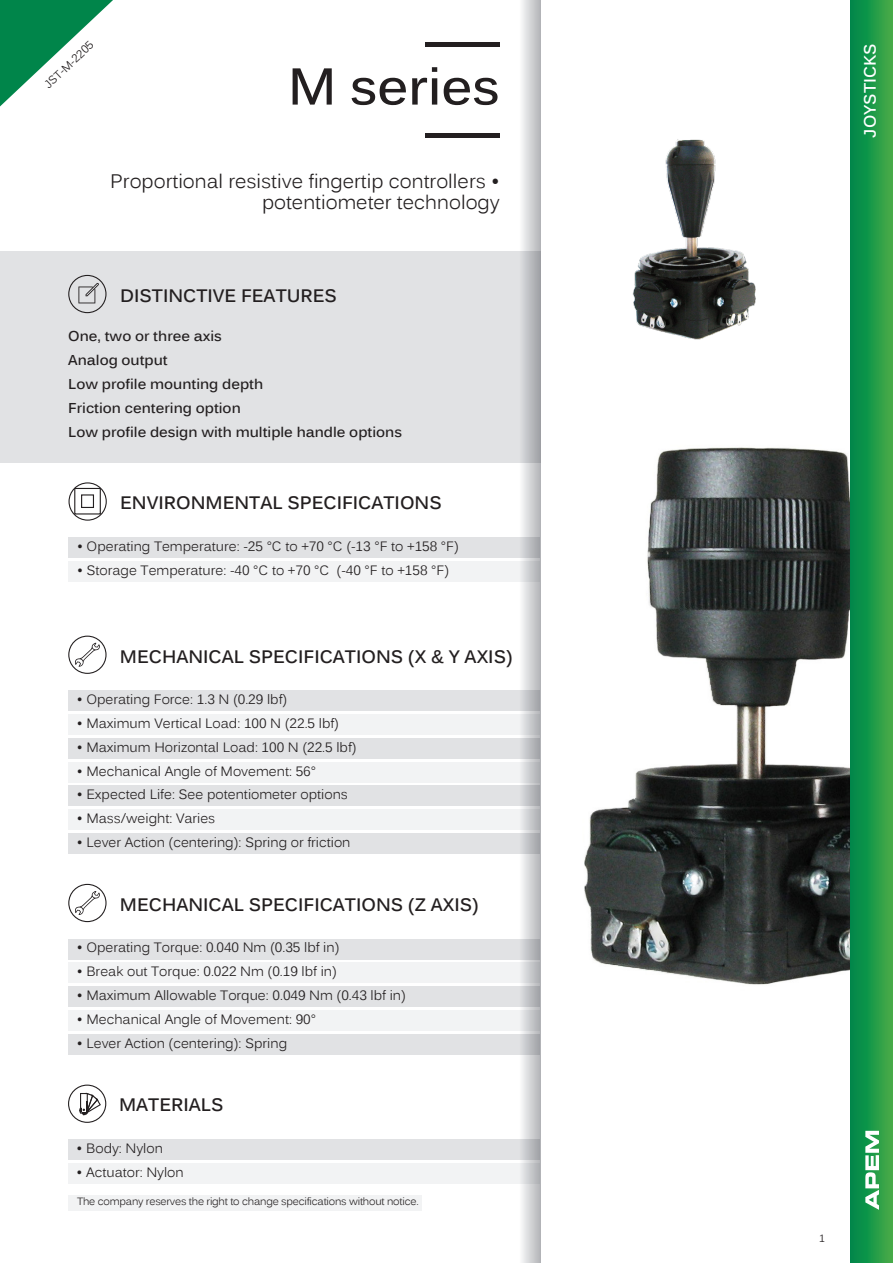
<style>
.page{position:relative;width:893px;height:1263px;background:#fff}
.page>*{position:absolute;margin:0;border:0;box-sizing:border-box;transform-origin:0 0}
.t1{font:700 51px "Kalinga";color:#231f20}
.t2{font:19.5px/21px "Kalinga";color:#231f20;text-align:right}
.t3{font:700 18px "Kalinga";color:#231f20}
.t4{font:700 16.5px "Kalinga";color:#fff}
.t5{font:700 14.25px/24px "Kalinga";color:#231f20}
.t6{font:13.5px "Kalinga";color:#231f20}
.t7{font:11.25px "Kalinga";color:#231f20}
.t8{font:10.5px "Kalinga";letter-spacing:-.02em;color:#231f20}
</style>
<div class="page">
<img style="left:485px;top:328px;width:365px;height:766px">
<div style="left:68px;top:939px;width:472px;height:20px;background:#e1e2e4"></div>
<div style="left:68px;top:963px;width:472px;height:20px;background:#f2f3f4"></div>
<div style="left:68px;top:986px;width:472px;height:20px;background:#e1e2e4"></div>
<div style="left:68px;top:1010px;width:472px;height:20px;background:#f2f3f4"></div>
<div style="left:68px;top:1034px;width:472px;height:20px;background:#e1e2e4"></div>
<svg style="left:68px;top:884px;width:39px;height:38px"></svg>
<div style="left:68px;top:691px;width:472px;height:20px;background:#e1e2e4"></div>
<div style="left:68px;top:714px;width:472px;height:21px;background:#f2f3f4"></div>
<div style="left:68px;top:738px;width:472px;height:20px;background:#e1e2e4"></div>
<div style="left:68px;top:762px;width:472px;height:20px;background:#f2f3f4"></div>
<div style="left:68px;top:786px;width:472px;height:20px;background:#e1e2e4"></div>
<div style="left:68px;top:809px;width:472px;height:21px;background:#f2f3f4"></div>
<div style="left:68px;top:833px;width:472px;height:20px;background:#e1e2e4"></div>
<svg style="left:68px;top:636px;width:39px;height:38px"></svg>
<div style="left:0;top:251px;width:540px;height:211px;background:#e1e2e4"></div>
<svg style="left:68px;top:275px;width:39px;height:38px"></svg>
<div style="left:69px;top:538px;width:471px;height:20px;background:#e1e2e4"></div>
<div style="left:69px;top:561px;width:471px;height:20px;background:#f2f3f4"></div>
<svg style="left:69px;top:482px;width:38px;height:39px"></svg>
<div style="left:74px;top:488px;width:27px;height:26px;border:1px solid #231f20"></div>
<div style="left:81px;top:494px;width:13px;height:14px;border:1px solid #231f20"></div>
<hr style="left:426px;top:134px;width:74px;height:4px;background:#231f20">
<hr style="left:426px;top:43px;width:74px;height:4px;background:#231f20">
<div style="left:69px;top:1195px;width:353px;height:15px;background:#f2f3f4"></div>
<img style="left:604px;top:139px;width:177px;height:207px">
<div style="left:68px;top:1139px;width:472px;height:20px;background:#e1e2e4"></div>
<div style="left:68px;top:1163px;width:472px;height:20px;background:#f2f3f4"></div>
<svg style="left:68px;top:1084px;width:38px;height:39px"></svg>
<svg style="left:519px;top:0;width:21px;height:1263px"></svg>
<div style="left:850px;top:0;width:43px;height:1263px;background:linear-gradient(to right,#00864a,#46ac47)"></div>
<svg style="left:0;top:0;width:113px;height:106px"></svg>
<svg style="left:865px;top:1131px;width:14px;height:79px"></svg>
<p class="t7" style="left:41px;top:81px;width:65px;rotate:-44deg">JST-M-2205</p>
<h1 class="t1" style="left:288px;top:53px;width:213px">M series</h1>
<h2 class="t2" style="left:110px;top:171px;width:391px">Proportional resistive fingertip controllers • potentiometer technology</h2>
<h3 class="t3" style="left:120px;top:283px;width:218px">DISTINCTIVE FEATURES</h3>
<p class="t5" style="left:68px;top:325px;width:335px">One, two or three axis<br>Analog output<br>Low profile mounting depth<br>Friction centering option<br>Low profile design with multiple handle options</p>
<h3 class="t3" style="left:120px;top:491px;width:323px">ENVIRONMENTAL SPECIFICATIONS</h3>
<p class="t6" style="left:77px;top:538px;width:383px">• Operating Temperature: -25 °C to +70 °C (-13 °F to +158 °F)</p>
<p class="t6" style="left:77px;top:561px;width:374px">• Storage Temperature: -40 °C to +70 °C (-40 °F to +158 °F)</p>
<h3 class="t3" style="left:120px;top:644px;width:394px">MECHANICAL SPECIFICATIONS (X &amp; Y AXIS)</h3>
<p class="t6" style="left:77px;top:691px;width:212px">• Operating Force: 1.3 N (0.29 lbf)</p>
<p class="t6" style="left:77px;top:714px;width:264px">• Maximum Vertical Load: 100 N (22.5 lbf)</p>
<p class="t6" style="left:77px;top:738px;width:281px">• Maximum Horizontal Load: 100 N (22.5 lbf)</p>
<p class="t6" style="left:77px;top:762px;width:241px">• Mechanical Angle of Movement: 56°</p>
<p class="t6" style="left:77px;top:786px;width:273px">• Expected Life: See potentiometer options</p>
<p class="t6" style="left:77px;top:809px;width:140px">• Mass/weight: Varies</p>
<p class="t6" style="left:77px;top:833px;width:275px">• Lever Action (centering): Spring or friction</p>
<h3 class="t3" style="left:120px;top:893px;width:361px">MECHANICAL SPECIFICATIONS (Z AXIS)</h3>
<p class="t6" style="left:77px;top:939px;width:264px">• Operating Torque: 0.040 Nm (0.35 lbf in)</p>
<p class="t6" style="left:77px;top:963px;width:262px">• Break out Torque: 0.022 Nm (0.19 lbf in)</p>
<p class="t6" style="left:77px;top:986px;width:331px">• Maximum Allowable Torque: 0.049 Nm (0.43 lbf in)</p>
<p class="t6" style="left:77px;top:1010px;width:241px">• Mechanical Angle of Movement: 90°</p>
<p class="t6" style="left:77px;top:1034px;width:212px">• Lever Action (centering): Spring</p>
<h3 class="t3" style="left:119px;top:1093px;width:106px">MATERIALS</h3>
<p class="t6" style="left:77px;top:1139px;width:88px">• Body: Nylon</p>
<p class="t6" style="left:77px;top:1163px;width:109px">• Actuator: Nylon</p>
<p class="t8" style="left:77px;top:1195px;width:343px">The company reserves the right to change specifications without notice.</p>
<p class="t4" style="left:859px;top:138px;width:96px;rotate:-90deg">JOYSTICKS</p>
<p class="t8" style="left:819px;top:1231px;width:7px">1</p>
</div>
